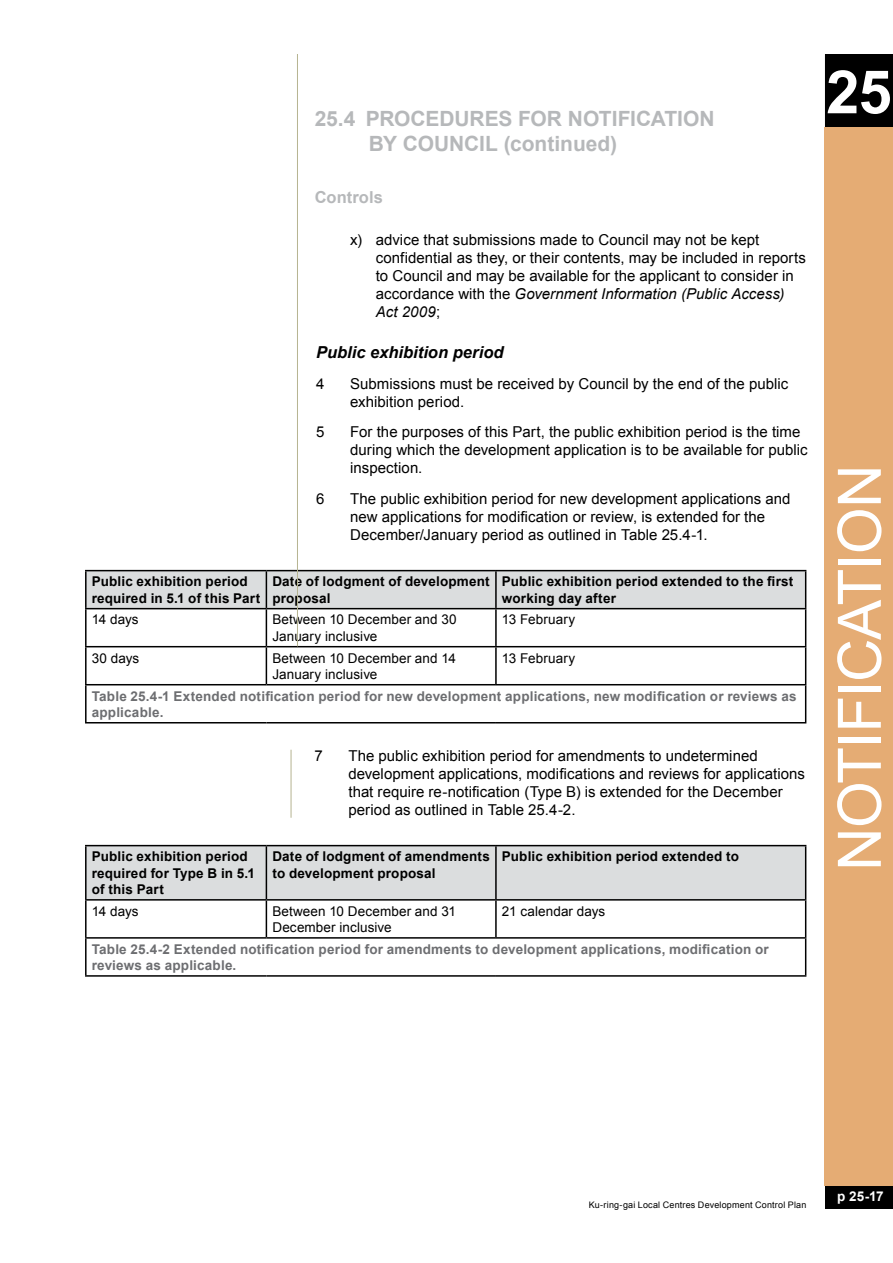
<style>
.page{position:relative;width:893px;height:1263px;background:#fff}
.page>*{position:absolute;margin:0;border:0;box-sizing:border-box;transform-origin:0 0}
.t1{font:60px "Arial";letter-spacing:-.02em;color:#fff}
.t2{font:700 60px "Arial";color:#fff}
.t3{font:700 21px/25.2px "Arial";letter-spacing:-.005em;color:#b6b8ba}
.t4{font:italic 700 16.5px "Arial";color:#000}
.t5{font:700 16.5px "Arial";letter-spacing:.005em;color:#b6b8ba}
.t6{font:15px/18px "Arial";letter-spacing:.005em;color:#000}
.t7{font:700 13.5px/16.2px "Arial";letter-spacing:.01em;color:#000}
.t8{font:700 13.5px/16.2px "Arial";letter-spacing:.015em;color:#6d6e71}
.t9{font:13.5px/16.2px "Arial";letter-spacing:.005em;color:#000}
.t10{font:700 13.5px "Arial";color:#fff}
.t11{font:9px "Arial";letter-spacing:.02em;color:#000}
.s1{font-style:italic}
</style>
<div class="page">
<div style="left:825px;top:54px;width:68px;height:74px;background:#000"></div>
<div style="left:825px;top:1186px;width:68px;height:23px;background:#000"></div>
<div style="left:825px;top:128px;width:68px;height:1058px;background:#e5ac74"></div>
<div style="left:87px;top:571px;width:718px;height:37px;background:#dbddde"></div>
<hr style="left:85px;top:570px;width:181px;height:1px;background:#000">
<hr style="left:85px;top:571px;width:2px;height:37px;background:#000">
<hr style="left:266px;top:570px;width:230px;height:1px;background:#000">
<hr style="left:266px;top:571px;width:1px;height:37px;background:#000">
<hr style="left:496px;top:570px;width:310px;height:1px;background:#000">
<hr style="left:495px;top:571px;width:2px;height:37px;background:#000">
<hr style="left:805px;top:571px;width:1px;height:37px;background:#000">
<hr style="left:85px;top:608px;width:181px;height:1px;background:#000">
<hr style="left:85px;top:609px;width:2px;height:37px;background:#000">
<hr style="left:266px;top:608px;width:230px;height:1px;background:#000">
<hr style="left:266px;top:609px;width:1px;height:37px;background:#000">
<hr style="left:496px;top:608px;width:310px;height:1px;background:#000">
<hr style="left:495px;top:609px;width:2px;height:37px;background:#000">
<hr style="left:805px;top:609px;width:1px;height:37px;background:#000">
<hr style="left:85px;top:646px;width:181px;height:1px;background:#000">
<hr style="left:85px;top:647px;width:2px;height:37px;background:#000">
<hr style="left:266px;top:646px;width:230px;height:1px;background:#000">
<hr style="left:266px;top:647px;width:1px;height:37px;background:#000">
<hr style="left:496px;top:646px;width:310px;height:1px;background:#000">
<hr style="left:495px;top:647px;width:2px;height:37px;background:#000">
<hr style="left:805px;top:647px;width:1px;height:37px;background:#000">
<hr style="left:85px;top:684px;width:181px;height:1px;background:#000">
<hr style="left:85px;top:685px;width:2px;height:37px;background:#000">
<hr style="left:266px;top:684px;width:230px;height:1px;background:#000">
<hr style="left:496px;top:684px;width:310px;height:1px;background:#000">
<hr style="left:805px;top:685px;width:1px;height:37px;background:#000">
<hr style="left:85px;top:722px;width:181px;height:1px;background:#000">
<hr style="left:266px;top:722px;width:230px;height:1px;background:#000">
<hr style="left:496px;top:722px;width:310px;height:1px;background:#000">
<div style="left:87px;top:846px;width:718px;height:53px;background:#dbddde"></div>
<hr style="left:85px;top:845px;width:181px;height:1px;background:#000">
<hr style="left:85px;top:846px;width:2px;height:53px;background:#000">
<hr style="left:266px;top:845px;width:230px;height:1px;background:#000">
<hr style="left:266px;top:846px;width:1px;height:53px;background:#000">
<hr style="left:496px;top:845px;width:310px;height:1px;background:#000">
<hr style="left:495px;top:846px;width:2px;height:53px;background:#000">
<hr style="left:805px;top:846px;width:1px;height:53px;background:#000">
<hr style="left:85px;top:899px;width:181px;height:1px;background:#000">
<hr style="left:85px;top:900px;width:2px;height:37px;background:#000">
<hr style="left:266px;top:899px;width:230px;height:1px;background:#000">
<hr style="left:266px;top:900px;width:1px;height:37px;background:#000">
<hr style="left:496px;top:899px;width:310px;height:1px;background:#000">
<hr style="left:495px;top:900px;width:2px;height:37px;background:#000">
<hr style="left:805px;top:900px;width:1px;height:37px;background:#000">
<hr style="left:85px;top:937px;width:181px;height:2px;background:#000">
<hr style="left:85px;top:939px;width:2px;height:36px;background:#000">
<hr style="left:266px;top:937px;width:230px;height:2px;background:#000">
<hr style="left:496px;top:937px;width:310px;height:2px;background:#000">
<hr style="left:805px;top:939px;width:1px;height:36px;background:#000">
<hr style="left:85px;top:975px;width:181px;height:2px;background:#000">
<hr style="left:266px;top:975px;width:230px;height:2px;background:#000">
<hr style="left:496px;top:975px;width:310px;height:2px;background:#000">
<hr style="left:297px;top:54px;width:1px;height:592px;background:#b6b491">
<hr style="left:291px;top:750px;width:1px;height:68px;background:#b6b491">
<h2 class="t3" style="left:369px;top:106px;width:347px;text-indent:-54px">25.4 PROCEDURES FOR NOTIFICATION<br>BY COUNCIL (continued)</h2>
<p class="t5" style="left:315px;top:187px;width:70px">Controls</p>
<p class="t6" style="left:376px;top:231px;width:432px;text-indent:-26px">x) advice that submissions made to Council may not be kept confidential as they, or their contents, may be included in reports to Council and may be available for the applicant to consider in accordance with the <span class="s1">Government Information (Public Access)<br>Act 2009</span>;</p>
<p class="t4" style="left:316px;top:341px;width:189px">Public exhibition period</p>
<p class="t6" style="left:316px;top:374px;width:10px">4</p>
<p class="t6" style="left:350px;top:374px;width:440px">Submissions must be received by Council by the end of the public exhibition period.</p>
<p class="t6" style="left:316px;top:423px;width:10px">5</p>
<p class="t6" style="left:350px;top:423px;width:459px">For the purposes of this Part, the public exhibition period is the time during which the development application is to be available for public inspection.</p>
<p class="t6" style="left:316px;top:490px;width:10px">6</p>
<p class="t6" style="left:350px;top:490px;width:442px">The public exhibition period for new development applications and new applications for modification or review, is extended for the<br>December/January period as outlined in Table 25.4-1.</p>
<p class="t7" style="left:92px;top:574px;width:170px">Public exhibition period required in 5.1 of this Part</p>
<p class="t7" style="left:272px;top:574px;width:219px">Date of lodgment of development proposal</p>
<p class="t7" style="left:502px;top:574px;width:293px">Public exhibition period extended to the first working day after</p>
<p class="t9" style="left:92px;top:612px;width:48px">14 days</p>
<p class="t9" style="left:272px;top:612px;width:186px">Between 10 December and 30<br>January inclusive</p>
<p class="t9" style="left:502px;top:612px;width:75px">13 February</p>
<p class="t9" style="left:92px;top:650px;width:49px">30 days</p>
<p class="t9" style="left:272px;top:650px;width:185px">Between 10 December and 14<br>January inclusive</p>
<p class="t9" style="left:502px;top:650px;width:75px">13 February</p>
<p class="t8" style="left:92px;top:688px;width:706px">Table 25.4-1 Extended notification period for new development applications, new modification or reviews as applicable.</p>
<p class="t6" style="left:314px;top:746px;width:10px">7</p>
<p class="t6" style="left:348px;top:746px;width:458px">The public exhibition period for amendments to undetermined development applications, modifications and reviews for applications that require re-notification (Type B) is extended for the December period as outlined in Table 25.4-2.</p>
<p class="t7" style="left:92px;top:849px;width:165px">Public exhibition period required for Type B in 5.1 of this Part</p>
<p class="t7" style="left:272px;top:849px;width:219px">Date of lodgment of amendments to development proposal</p>
<p class="t7" style="left:502px;top:849px;width:239px">Public exhibition period extended to</p>
<p class="t9" style="left:92px;top:903px;width:48px">14 days</p>
<p class="t9" style="left:272px;top:903px;width:185px">Between 10 December and 31<br>December inclusive</p>
<p class="t9" style="left:502px;top:903px;width:105px">21 calendar days</p>
<p class="t8" style="left:92px;top:941px;width:679px">Table 25.4-2 Extended notification period for amendments to development applications, modification or reviews as applicable.</p>
<h1 class="t2" style="left:826px;top:52px;width:67px">25</h1>
<h1 class="t1" style="left:820px;top:871px;width:408px;rotate:-90deg">NOTIFICATION</h1>
<p class="t11" style="left:589px;top:1199px;width:219px">Ku-ring-gai Local Centres Development Control Plan</p>
<p class="t10" style="left:837px;top:1187px;width:48px">p 25-17</p>
</div>
